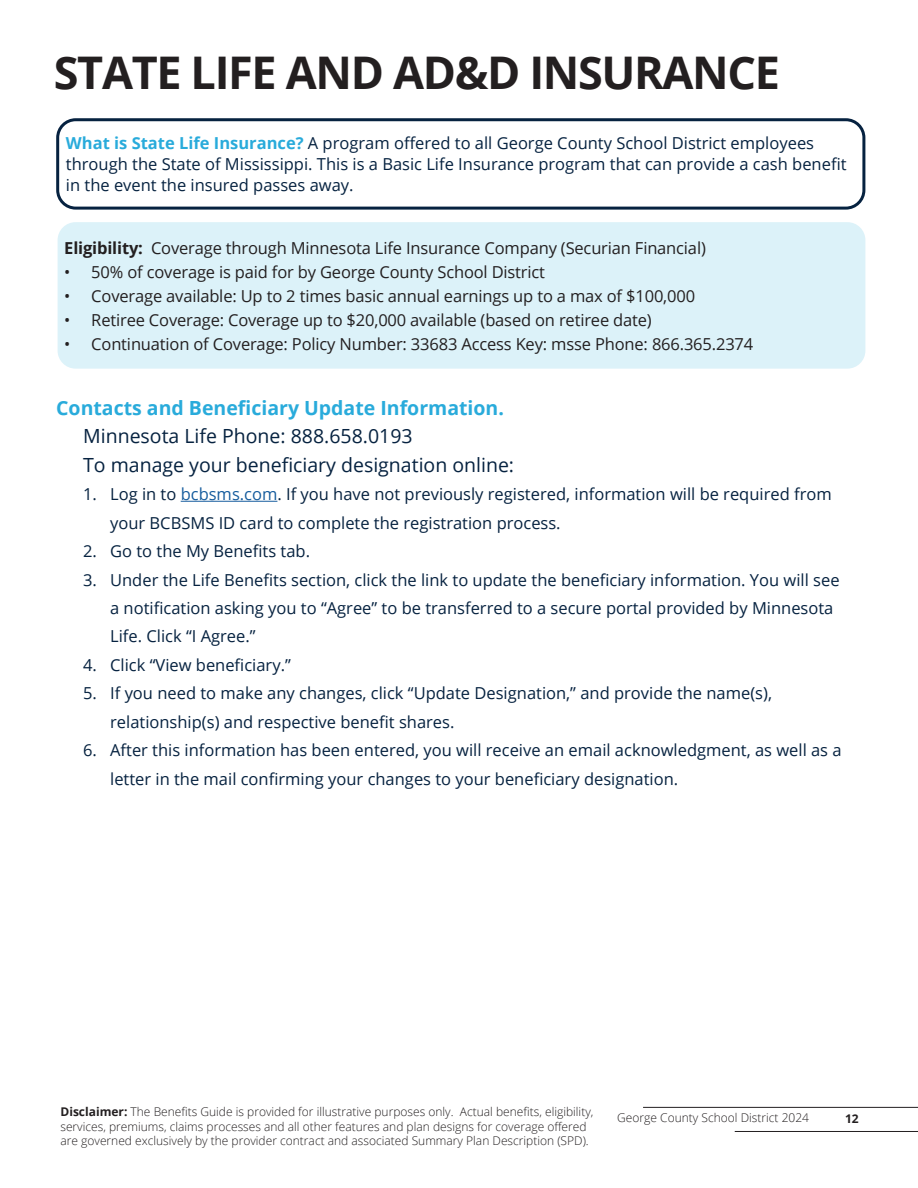
<style>
.page{position:relative;width:918px;height:1188px;background:#fff}
.page>*{position:absolute;margin:0;border:0;box-sizing:border-box;transform-origin:0 0}
.t1{font:700 45px "Open Sans";letter-spacing:-.03em;color:#231f20}
.t2{font:19.5px/28.5px "Open Sans";color:#062240}
.t3{font:700 19.5px "Open Sans";color:#29abdb}
.t4{font:16.5px/28.5px "Open Sans";color:#062240}
.t5{font:16.5px "Open Sans";letter-spacing:-.01em;color:#231f20}
.t6{font:300 12px/14.4px "Open Sans";color:#231f20}
.t7{font:700 12px "Open Sans";color:#231f20}
.s1{font-weight:700;color:#29abdb}
.s2{font-weight:700}
.s3{color:#175d9e}
</style>
<div class="page">
<hr style="left:643px;top:1107px;width:275px;height:1px;background:#231f20">
<hr style="left:735px;top:1131px;width:183px;height:1px;background:#231f20">
<hr style="left:181px;top:501px;width:96px;height:1px;background:#175d9e">
<div style="left:56px;top:118px;width:809px;height:92px;border:3px solid #062240;border-radius:18px"></div>
<div style="left:58px;top:222px;width:807px;height:147px;background:#dcf2f9;border-radius:18px"></div>
<h1 class="t1" style="left:54px;top:41px;width:728px">STATE LIFE AND AD&amp;D INSURANCE</h1>
<p class="t4" style="left:66px;top:132px;width:782px;line-height:21px"><span class="s1">What is State Life Insurance?</span> A program offered to all George County School District employees through the State of Mississippi. This is a Basic Life Insurance program that can provide a cash benefit in the event the insured passes away.</p>
<p class="t5" style="left:64px;top:236px;width:643px"><span class="s2">Eligibility:</span> Coverage through Minnesota Life Insurance Company (Securian Financial)</p>
<p class="t5" style="left:64px;top:260px;width:482px">• 50% of coverage is paid for by George County School District</p>
<p class="t5" style="left:64px;top:284px;width:632px">• Coverage available: Up to 2 times basic annual earnings up to a max of $100,000</p>
<p class="t5" style="left:64px;top:308px;width:589px">• Retiree Coverage: Coverage up to $20,000 available (based on retiree date)</p>
<p class="t5" style="left:64px;top:332px;width:691px">• Continuation of Coverage: Policy Number: 33683 Access Key: msse Phone: 866.365.2374</p>
<p class="t3" style="left:56px;top:394px;width:449px">Contacts and Beneficiary Update Information.</p>
<p class="t2" style="left:83px;top:421px;width:432px">Minnesota Life Phone: 888.658.0193<br>To manage your beneficiary designation online:</p>
<p class="t4" style="left:110px;top:479px;width:723px;text-indent:-27px">1. Log in to <span class="s3">bcbsms.com</span>. If you have not previously registered, information will be required from your BCBSMS ID card to complete the registration process.</p>
<p class="t4" style="left:83px;top:536px;width:228px">2. Go to the My Benefits tab.</p>
<p class="t4" style="left:110px;top:565px;width:731px;text-indent:-27px">3. Under the Life Benefits section, click the link to update the beneficiary information. You will see a notification asking you to “Agree” to be transferred to a secure portal provided by Minnesota<br>Life. Click “I Agree.”</p>
<p class="t4" style="left:83px;top:650px;width:209px">4. Click “View beneficiary.”</p>
<p class="t4" style="left:110px;top:679px;width:663px;text-indent:-27px">5. If you need to make any changes, click “Update Designation,” and provide the name(s), relationship(s) and respective benefit shares.</p>
<p class="t4" style="left:110px;top:736px;width:733px;text-indent:-27px">6. After this information has been entered, you will receive an email acknowledgment, as well as a letter in the mail confirming your changes to your beneficiary designation.</p>
<p class="t6" style="left:60px;top:1104px;width:535px"><span class="s2">Disclaimer:</span> The Benefits Guide is provided for illustrative purposes only. Actual benefits, eligibility, services, premiums, claims processes and all other features and plan designs for coverage offered are governed exclusively by the provider contract and associated Summary Plan Description (SPD).</p>
<p class="t6" style="left:617px;top:1110px;width:193px">George County School District 2024</p>
<p class="t7" style="left:845px;top:1110px;width:15px">12</p>
</div>
